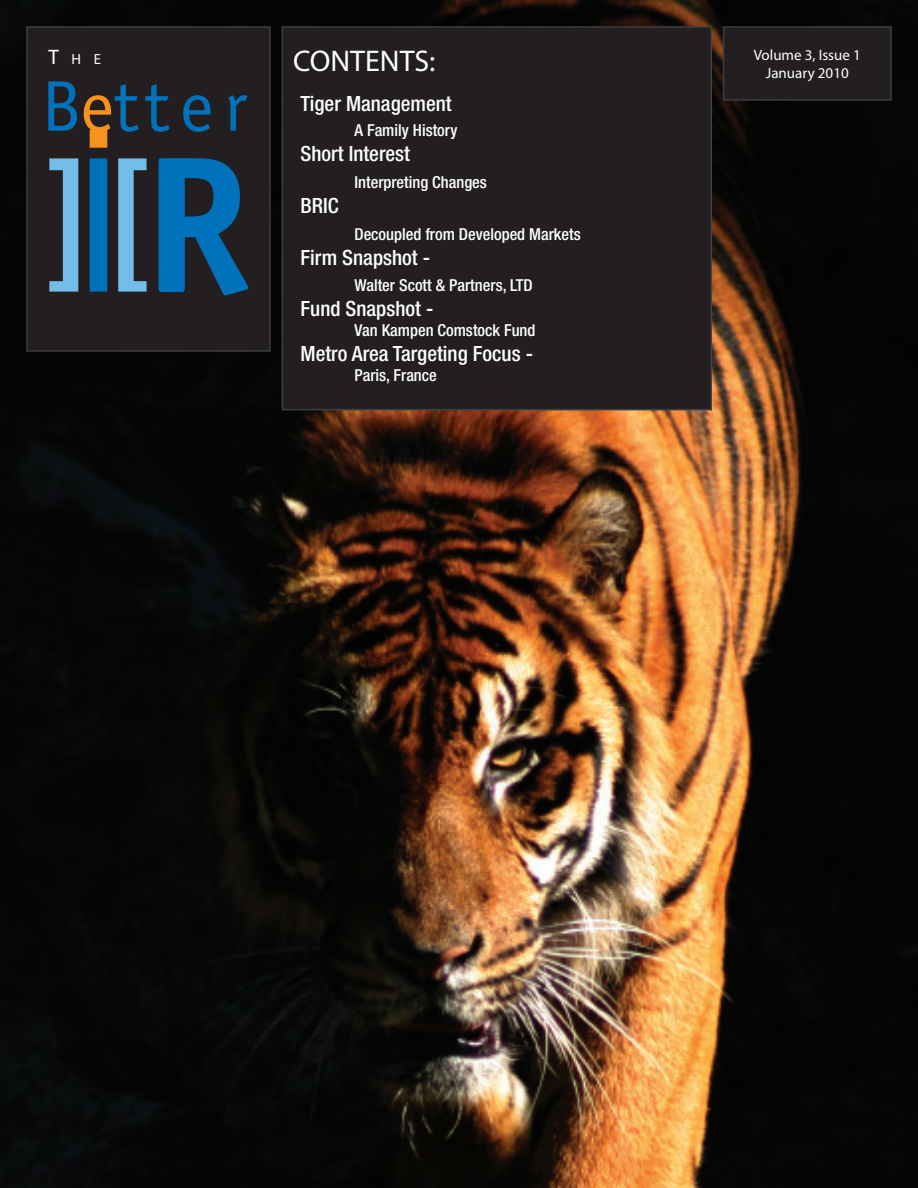
<style>
.page{position:relative;width:918px;height:1188px;background:#fff}
.page>*{position:absolute;margin:0;border:0;box-sizing:border-box;transform-origin:0 0}
.t1{font:700 195px "Officina Sans ITC Std";color:#0072bc}
.t2{font:72px "Officina Sans Std";letter-spacing:.075em;color:#0072bc}
.t3{font:30px "Myriad Pro";color:#fff}
.t4{font:500 condensed 21px "Helvetica Neue LT Pro";color:#fff}
.t5{font:500 condensed 16.5px "Helvetica Neue LT Pro";color:#fff}
.t6{font:15px/18px "Myriad Pro";color:#fff;text-align:center}
.t7{font:14.7px "Myriad Pro";color:#fff}
.s1{font-size:21px}
.s2{color:#f7931d}
</style>
<div class="page">
<img style="left:0;top:0;width:918px;height:1188px">
<div style="left:27px;top:27px;width:243px;height:324px;background:#231f20"></div>
<div style="left:26px;top:26px;width:245px;height:326px;border:2px solid #3e3e3f"></div>
<svg style="left:118px;top:158px;width:29px;height:134px"></svg>
<svg style="left:49px;top:158px;width:29px;height:134px"></svg>
<div style="left:90px;top:158px;width:17px;height:134px;background:#0072bc"></div>
<svg style="left:90px;top:130px;width:17px;height:18px"></svg>
<div style="left:282px;top:27px;width:429px;height:383px;background:#231f20"></div>
<div style="left:282px;top:26px;width:430px;height:384px;border:2px solid #3e3e3f"></div>
<div style="left:724px;top:27px;width:167px;height:73px;background:#231f20"></div>
<div style="left:723px;top:26px;width:169px;height:75px;border:2px solid #3e3e3f"></div>
<p class="t7" style="left:49px;top:50px;width:54px"><span class="s1">T</span>HE</p>
<h2 class="t2" style="left:41px;top:64px;width:207px">B<span class="s2">e</span>tter</h2>
<h1 class="t1" style="left:142px;top:105px;width:110px">R</h1>
<h3 class="t3" style="left:293px;top:43px;width:144px">CONTENTS:</h3>
<p class="t6" style="left:754px;top:46px;width:109px">Volume 3, Issue 1<br>January 2010</p>
<p class="t4" style="left:301px;top:91px;width:153px">Tiger Management</p>
<p class="t5" style="left:355px;top:120px;width:104px">A Family History</p>
<p class="t4" style="left:301px;top:141px;width:111px">Short Interest</p>
<p class="t5" style="left:355px;top:172px;width:134px">Interpreting Changes</p>
<p class="t4" style="left:301px;top:193px;width:40px">BRIC</p>
<p class="t5" style="left:355px;top:224px;width:228px">Decoupled from Developed Markets</p>
<p class="t4" style="left:301px;top:245px;width:131px">Firm Snapshot -</p>
<p class="t5" style="left:355px;top:275px;width:180px">Walter Scott &amp; Partners, LTD</p>
<p class="t4" style="left:301px;top:296px;width:134px">Fund Snapshot -</p>
<p class="t5" style="left:355px;top:320px;width:183px">Van Kampen Comstock Fund</p>
<p class="t4" style="left:301px;top:341px;width:234px">Metro Area Targeting Focus -</p>
<p class="t5" style="left:355px;top:365px;width:84px">Paris, France</p>
</div>
